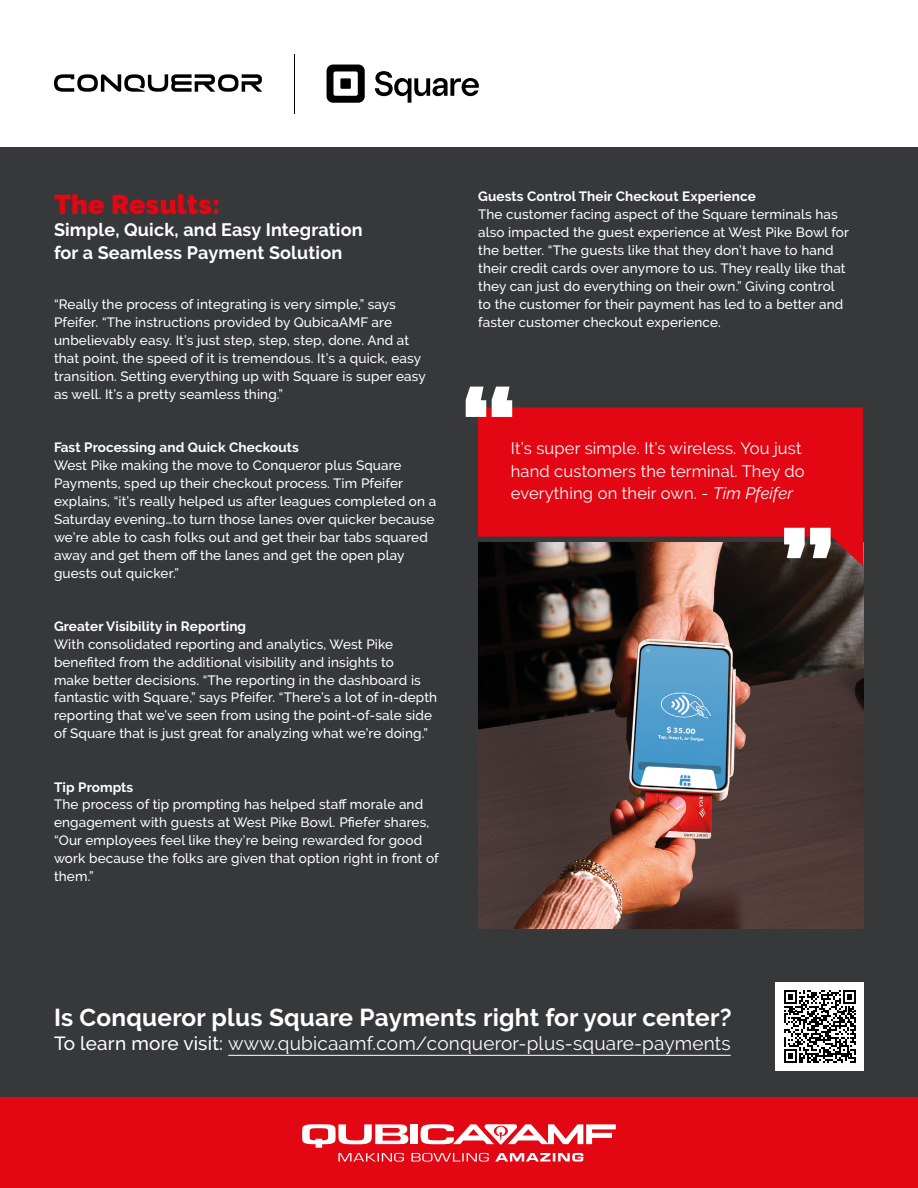
<style>
.page{position:relative;width:918px;height:1188px;background:#fff}
.page>*{position:absolute;margin:0;border:0;box-sizing:border-box;transform-origin:0 0}
.t1{font:900 27px "Raleway";letter-spacing:.01em;color:#e30613}
.t2{font:700 24.45px "Raleway";letter-spacing:.01em;color:#fff}
.t3{font:18.9px "Raleway";letter-spacing:.01em;color:#fff}
.t4{font:700 18px/22.5px "Raleway";letter-spacing:.01em;color:#fff}
.t5{font:16.5px/22.5px "Raleway";letter-spacing:.01em;color:#fff}
.t6{font:500 13.5px/18px "Raleway";letter-spacing:.01em;color:#fff}
.t7{font:700 13.5px "Raleway";letter-spacing:.01em;color:#fff}
.s1{font-style:italic}
.s2{font-weight:500}
</style>
<div class="page">
<div style="left:0;top:148px;width:918px;height:1040px;background:#37383a"></div>
<svg style="left:54px;top:74px;width:208px;height:18px"></svg>
<svg style="left:327px;top:65px;width:38px;height:38px"></svg>
<div style="left:340px;top:78px;width:11px;height:11px;background:#000"></div>
<svg style="left:375px;top:71px;width:104px;height:32px"></svg>
<hr style="left:294px;top:54px;width:1px;height:59px;background:#000">
<div style="left:0;top:1098px;width:918px;height:90px;background:#e30613"></div>
<svg style="left:302px;top:1124px;width:314px;height:38px"></svg>
<hr style="left:228px;top:1055px;width:503px;height:1px;background:#fff">
<img style="left:478px;top:566px;width:385px;height:363px">
<svg style="left:478px;top:407px;width:385px;height:159px;background:#cb111a"></svg>
<svg style="left:466px;top:387px;width:46px;height:30px"></svg>
<svg style="left:784px;top:528px;width:47px;height:30px"></svg>
<div style="left:776px;top:982px;width:88px;height:88px;background:#fff"></div>
<svg style="left:784px;top:990px;width:72px;height:73px"></svg>
<h1 class="t1" style="left:54px;top:189px;width:168px">The Results:</h1>
<h3 class="t4" style="left:54px;top:219px;width:310px">Simple, Quick, and Easy Integration for a Seamless Payment Solution</h3>
<p class="t6" style="left:54px;top:295px;width:373px">“Really the process of integrating is very simple,” says Pfeifer. “The instructions provided by QubicaAMF are unbelievably easy. It’s just step, step, step, done. And at that point, the speed of it is tremendous. It’s a quick, easy transition. Setting everything up with Square is super easy as well. It’s a pretty seamless thing.”</p>
<p class="t7" style="left:54px;top:439px;width:246px">Fast Processing and Quick Checkouts</p>
<p class="t6" style="left:54px;top:456px;width:384px">West Pike making the move to Conqueror plus Square Payments, sped up their checkout process. Tim Pfeifer explains, “it’s really helped us after leagues completed on a Saturday evening…to turn those lanes over quicker because we’re able to cash folks out and get their bar tabs squared away and get them off the lanes and get the open play guests out quicker.”</p>
<p class="t7" style="left:54px;top:618px;width:194px">Greater Visibility in Reporting</p>
<p class="t6" style="left:54px;top:635px;width:385px">With consolidated reporting and analytics, West Pike benefited from the additional visibility and insights to<br>make better decisions. “The reporting in the dashboard is fantastic with Square,” says Pfeifer. “There’s a lot of in-depth reporting that we’ve seen from using the point-of-sale side of Square that is just great for analyzing what we’re doing.”</p>
<p class="t7" style="left:54px;top:779px;width:81px">Tip Prompts</p>
<p class="t6" style="left:54px;top:796px;width:386px">The process of tip prompting has helped staff morale and engagement with guests at West Pike Bowl. Pfiefer shares, “Our employees feel like they’re being rewarded for good work because the folks are given that option right in front of them.”</p>
<p class="t7" style="left:478px;top:189px;width:279px">Guests Control Their Checkout Experience</p>
<p class="t6" style="left:478px;top:205px;width:372px">The customer facing aspect of the Square terminals has also impacted the guest experience at West Pike Bowl for the better. “The guests like that they don’t have to hand their credit cards over anymore to us. They really like that they can just do everything on their own.” Giving control to the customer for their payment has led to a better and faster customer checkout experience.</p>
<p class="t5" style="left:511px;top:437px;width:295px">It’s super simple. It’s wireless. You just hand customers the terminal. They do everything on their own. - <span class="s1">Tim Pfeifer</span></p>
<h2 class="t2" style="left:54px;top:1003px;width:679px">Is Conqueror plus Square Payments right for your center?</h2>
<h3 class="t3" style="left:54px;top:1032px;width:678px"><span class="s2">To learn more visit:</span> www.qubicaamf.com/conqueror-plus-square-payments</h3>
</div>
